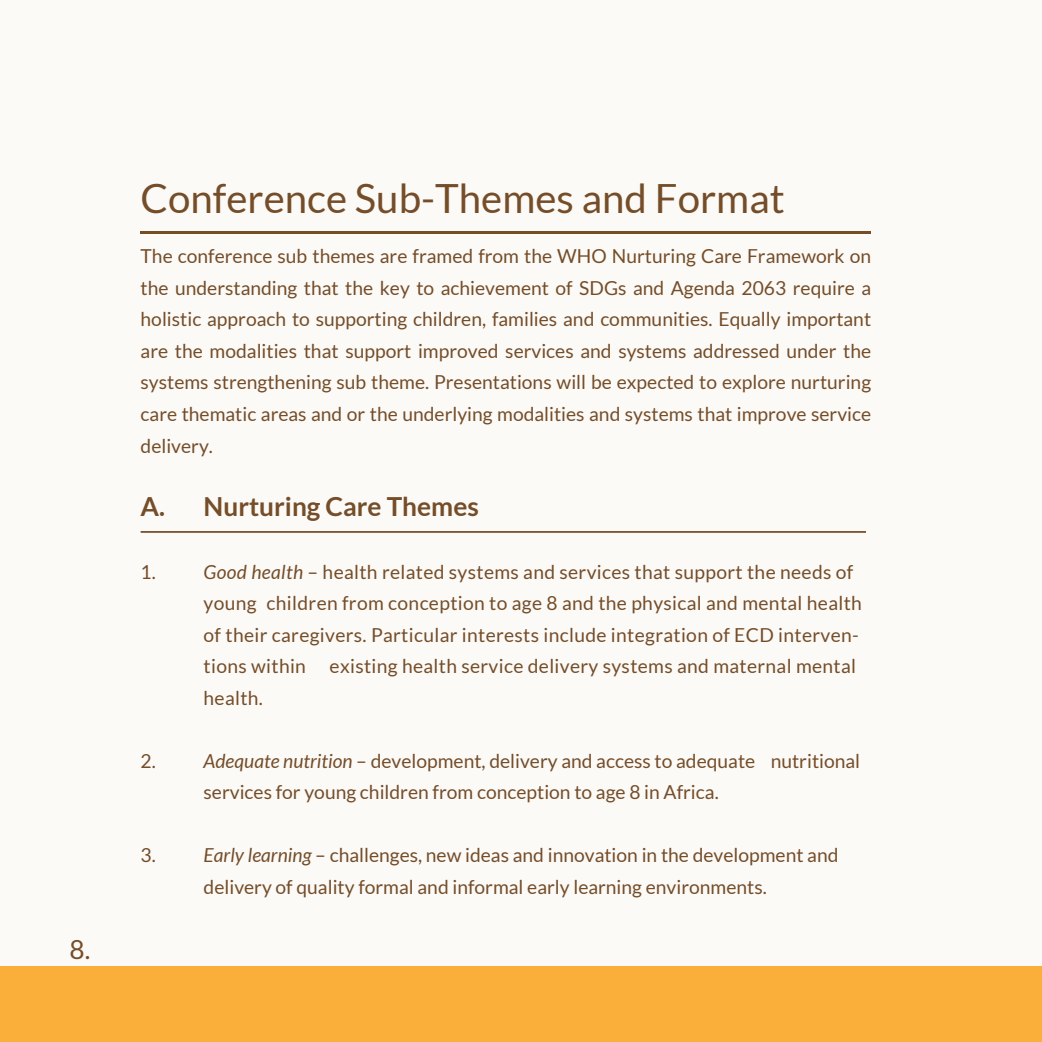
<style>
.page{position:relative;width:1042px;height:1042px;background:#fbfaf7}
.page>*{position:absolute;margin:0;border:0;box-sizing:border-box;transform-origin:0 0}
.t1{font:40.25px "Lato";color:#754d29}
.t2{font:700 26.25px "Lato";color:#754d29}
.t3{font:26.25px "Lato";color:#754d29}
.t4{font:19.25px/31.5px "Lato";color:#754d29}
.s1{font-style:italic}
</style>
<div class="page">
<hr style="left:141px;top:231px;width:730px;height:3px;background:#754d29">
<div style="left:0;top:966px;width:1042px;height:76px;background:#faaf3a"></div>
<hr style="left:141px;top:531px;width:725px;height:2px;background:#754d29">
<h2 class="t3" style="left:70px;top:935px;width:22px">8.</h2>
<h1 class="t1" style="left:141px;top:176px;width:645px">Conference Sub-Themes and Format</h1>
<p class="t4" style="left:141px;top:241px;width:732px;text-align:justify">The conference sub themes are framed from the WHO Nurturing Care Framework on the understanding that the key to achievement of SDGs and Agenda 2063 require a holistic approach to supporting children, families and communities. Equally important are the modalities that support improved services and systems addressed under the systems strengthening sub theme. Presentations will be expected to explore nurturing care thematic areas and or the underlying modalities and systems that improve service delivery.</p>
<h2 class="t2" style="left:141px;top:491px;width:340px">A. Nurturing Care Themes</h2>
<p class="t4" style="left:141px;top:556px;width:17px">1.</p>
<p class="t4" style="left:204px;top:556px;width:660px"><span class="s1">Good health</span> – health related systems and services that support the needs of young children from conception to age 8 and the physical and mental health of their caregivers. Particular interests include integration of ECD interven&shy;tions within existing health service delivery systems and maternal mental health.</p>
<p class="t4" style="left:141px;top:745px;width:17px">2.</p>
<p class="t4" style="left:204px;top:745px;width:658px"><span class="s1">Adequate nutrition</span> – development, delivery and access to adequate nutritional services for young children from conception to age 8 in Africa.</p>
<p class="t4" style="left:141px;top:839px;width:17px">3.</p>
<p class="t4" style="left:204px;top:839px;width:636px"><span class="s1">Early learning</span> – challenges, new ideas and innovation in the development and delivery of quality formal and informal early learning environments.</p>
</div>
